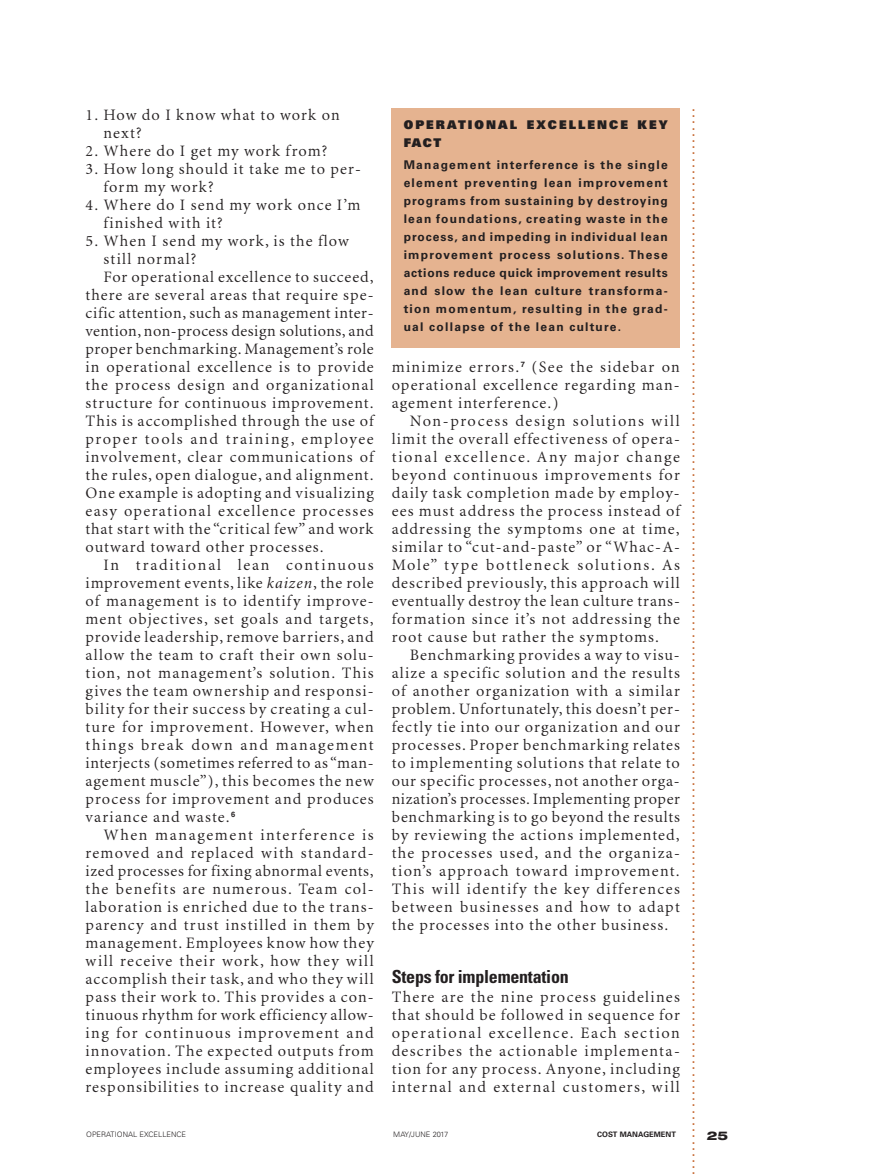
<style>
.page{position:relative;width:878px;height:1175px;background:#fff}
.page>*{position:absolute;margin:0;border:0;box-sizing:border-box;transform-origin:0 0}
.t1{font:700 condensed 18px "Univers";letter-spacing:-.015em;color:#231f20}
.t2{font:15.75px/18px "Minion MM 345 wt 600 wd 6 op";letter-spacing:.075em;color:#231f20}
.t3{font:15.75px "Minion MM 345 wt 600 wd 6 op";letter-spacing:.045em;color:#231f20}
.t4{font:15.75px "Minion MM 345 wt 600 wd 6 op";letter-spacing:.11em;color:#231f20}
.t5{font:15.75px "Minion MM 345 wt 600 wd 6 op";letter-spacing:.095em;color:#231f20}
.t6{font:15.75px "Minion MM 345 wt 600 wd 6 op";letter-spacing:.115em;color:#231f20}
.t7{font:15.75px "Minion MM 345 wt 600 wd 6 op";letter-spacing:.03em;color:#231f20}
.t8{font:15.75px "Minion MM 345 wt 600 wd 6 op";letter-spacing:.04em;color:#231f20}
.t9{font:15.75px "Minion MM 345 wt 600 wd 6 op";letter-spacing:.05em;color:#231f20}
.t10{font:15.75px "Minion MM 345 wt 600 wd 6 op";letter-spacing:.055em;color:#231f20}
.t11{font:15.75px "Minion MM 345 wt 600 wd 6 op";letter-spacing:.105em;color:#231f20}
.t12{font:15px "Helvetica";color:#c05a1e}
.t13{font:700 12px/18px "Univers";letter-spacing:.105em;color:#231f20;text-align:justify}
.t14{font:900 12px/18px "Univers";letter-spacing:.17em;color:#231f20}
.t15{font:800 expanded 12px "Helvetica Neue";color:#231f20}
.t16{font:300 7.5px "Univers";color:#231f20}
.t17{font:700 7.5px "Univers";color:#231f20}
.s1{font-family:"Minion MM It 367 wt 585 wd 11 op"}
</style>
<div class="page">
<div style="left:392px;top:108px;width:288px;height:239px;background:#e5b390"></div>
<p class="t2" style="left:104px;top:107px;width:237px;text-indent:-18px">1. How do I know what to work on next?</p>
<p class="t2" style="left:86px;top:143px;width:243px">2. Where do I get my work from?</p>
<p class="t2" style="left:104px;top:161px;width:259px;text-indent:-18px">3. How long should it take me to per&shy;form my work?</p>
<p class="t2" style="left:104px;top:197px;width:258px;text-indent:-18px">4. Where do I send my work once I’m finished with it?</p>
<p class="t2" style="left:86px;top:233px;width:265px">5. When I send my work, is the flow</p>
<p class="t2" style="left:104px;top:251px;width:94px">still normal?</p>
<p class="t2" style="left:104px;top:269px;width:271px">For operational excellence to succeed,</p>
<p class="t2" style="left:86px;top:287px;width:289px">there are several areas that require spe-</p>
<p class="t3" style="left:86px;top:307px;width:289px">cific attention, such as management inter-</p>
<p class="t7" style="left:86px;top:325px;width:289px">vention, non-process design solutions, and</p>
<p class="t3" style="left:86px;top:343px;width:289px">proper benchmarking. Management’s role</p>
<p class="t2" style="left:86px;top:359px;width:289px">in operational excellence is to provide</p>
<p class="t2" style="left:86px;top:377px;width:290px">the process design and organizational</p>
<p class="t2" style="left:86px;top:395px;width:289px">structure for continuous improvement.</p>
<p class="t2" style="left:86px;top:413px;width:289px">This is accomplished through the use of</p>
<p class="t4" style="left:86px;top:433px;width:290px">proper tools and training, employee</p>
<p class="t2" style="left:86px;top:449px;width:290px">involvement, clear communications of</p>
<p class="t2" style="left:86px;top:467px;width:289px">the rules, open dialogue, and alignment.</p>
<p class="t2" style="left:86px;top:485px;width:289px">One example is adopting and visualizing</p>
<p class="t2" style="left:86px;top:503px;width:290px">easy operational excellence processes</p>
<p class="t2" style="left:86px;top:521px;width:289px">that start with the “critical few” and work</p>
<p class="t2" style="left:86px;top:539px;width:240px">outward toward other processes.</p>
<p class="t6" style="left:104px;top:559px;width:271px">In traditional lean continuous</p>
<p class="t2" style="left:86px;top:575px;width:289px">improvement events, like <span class="s1">kaizen</span>, the role</p>
<p class="t2" style="left:86px;top:593px;width:289px">of management is to identify improve-</p>
<p class="t2" style="left:86px;top:611px;width:289px">ment objectives, set goals and targets,</p>
<p class="t2" style="left:86px;top:629px;width:289px">provide leadership, remove barriers, and</p>
<p class="t2" style="left:86px;top:647px;width:289px">allow the team to craft their own solu-</p>
<p class="t2" style="left:86px;top:665px;width:289px">tion, not management’s solution. This</p>
<p class="t2" style="left:86px;top:683px;width:290px">gives the team ownership and responsi-</p>
<p class="t2" style="left:86px;top:701px;width:289px">bility for their success by creating a cul-</p>
<p class="t2" style="left:86px;top:719px;width:289px">ture for improvement. However, when</p>
<p class="t4" style="left:86px;top:739px;width:289px">things break down and management</p>
<p class="t3" style="left:86px;top:757px;width:289px">interjects (sometimes referred to as “man-</p>
<p class="t2" style="left:86px;top:773px;width:289px">agement muscle”), this becomes the new</p>
<p class="t2" style="left:86px;top:791px;width:289px">process for improvement and produces</p>
<p class="t2" style="left:86px;top:809px;width:151px">variance and waste.<sup>6</sup></p>
<p class="t4" style="left:104px;top:829px;width:272px">When management interference is</p>
<p class="t2" style="left:85px;top:845px;width:289px">removed and replaced with standard-</p>
<p class="t9" style="left:85px;top:865px;width:289px">ized processes for fixing abnormal events,</p>
<p class="t2" style="left:85px;top:881px;width:289px">the benefits are numerous. Team col-</p>
<p class="t2" style="left:85px;top:899px;width:289px">laboration is enriched due to the trans-</p>
<p class="t2" style="left:85px;top:917px;width:289px">parency and trust instilled in them by</p>
<p class="t2" style="left:85px;top:935px;width:289px">management. Employees know how they</p>
<p class="t2" style="left:85px;top:953px;width:289px">will receive their work, how they will</p>
<p class="t2" style="left:85px;top:971px;width:289px">accomplish their task, and who they will</p>
<p class="t2" style="left:85px;top:989px;width:290px">pass their work to. This provides a con-</p>
<p class="t3" style="left:85px;top:1009px;width:290px">tinuous rhythm for work efficiency allow-</p>
<p class="t5" style="left:85px;top:1027px;width:289px">ing for continuous improvement and</p>
<p class="t2" style="left:85px;top:1043px;width:289px">innovation. The expected outputs from</p>
<p class="t2" style="left:85px;top:1061px;width:289px">employees include assuming additional</p>
<p class="t2" style="left:85px;top:1079px;width:289px">responsibilities to increase quality and</p>
<p class="t12" style="left:703px;top:108px;width:1069px;rotate:90deg">. . . . . . . . . . . . . . . . . . . . . . . . . . . . . . . . . . . . . . . . . . . . . . . . . . . . . . . . . . . . . . . . . . . . . . . . . . . . . . . . . . . . . . . . . . . . . . . . . . . . . . . . . . . . . . . . . . . . . . . . . . . . . . . . . . . . . . . . . . . . . . . . . . . . . . . . . . . . . . . . . . . . . . . . . . . . .</p>
<p class="t14" style="left:404px;top:116px;width:265px">OPERATIONAL EXCELLENCE KEY<br>FACT</p>
<p class="t13" style="left:404px;top:157px;width:265px">Management interference is the single element preventing lean improvement programs from sustaining by destroying lean foundations, creating waste in the process, and impeding in individual lean improvement process solutions. These actions reduce quick improvement results and slow the lean culture transforma&shy;tion momentum, resulting in the grad&shy;ual collapse of the lean culture.</p>
<p class="t2" style="left:392px;top:359px;width:289px">minimize errors.<sup>7</sup> (See the sidebar on</p>
<p class="t2" style="left:391px;top:377px;width:289px">operational excellence regarding man-</p>
<p class="t2" style="left:391px;top:395px;width:168px">agement interference.)</p>
<p class="t11" style="left:409px;top:415px;width:271px">Non-process design solutions will</p>
<p class="t2" style="left:391px;top:431px;width:290px">limit the overall effectiveness of opera-</p>
<p class="t4" style="left:391px;top:451px;width:289px">tional excellence. Any major change</p>
<p class="t2" style="left:391px;top:467px;width:290px">beyond continuous improvements for</p>
<p class="t2" style="left:391px;top:485px;width:289px">daily task completion made by employ-</p>
<p class="t2" style="left:391px;top:503px;width:290px">ees must address the process instead of</p>
<p class="t2" style="left:391px;top:521px;width:289px">addressing the symptoms one at time,</p>
<p class="t2" style="left:391px;top:539px;width:289px">similar to “cut-and-paste” or “Whac-A-</p>
<p class="t6" style="left:391px;top:559px;width:289px">Mole” type bottleneck solutions. As</p>
<p class="t2" style="left:391px;top:575px;width:289px">described previously, this approach will</p>
<p class="t2" style="left:391px;top:593px;width:289px">eventually destroy the lean culture trans-</p>
<p class="t2" style="left:391px;top:611px;width:289px">formation since it’s not addressing the</p>
<p class="t2" style="left:391px;top:629px;width:269px">root cause but rather the symptoms.</p>
<p class="t2" style="left:409px;top:647px;width:271px">Benchmarking provides a way to visu-</p>
<p class="t2" style="left:391px;top:665px;width:289px">alize a specific solution and the results</p>
<p class="t2" style="left:391px;top:683px;width:289px">of another organization with a similar</p>
<p class="t10" style="left:391px;top:703px;width:289px">problem. Unfortunately, this doesn’t per-</p>
<p class="t2" style="left:391px;top:719px;width:290px">fectly tie into our organization and our</p>
<p class="t2" style="left:391px;top:737px;width:290px">processes. Proper benchmarking relates</p>
<p class="t2" style="left:391px;top:755px;width:289px">to implementing solutions that relate to</p>
<p class="t2" style="left:391px;top:773px;width:289px">our specific processes, not another orga-</p>
<p class="t8" style="left:391px;top:793px;width:290px">nization’s processes. Implementing proper</p>
<p class="t2" style="left:391px;top:809px;width:289px">benchmarking is to go beyond the results</p>
<p class="t2" style="left:391px;top:827px;width:289px">by reviewing the actions implemented,</p>
<p class="t2" style="left:391px;top:845px;width:290px">the processes used, and the organiza-</p>
<p class="t2" style="left:391px;top:863px;width:289px">tion’s approach toward improvement.</p>
<p class="t5" style="left:391px;top:883px;width:289px">This will identify the key differences</p>
<p class="t2" style="left:391px;top:899px;width:289px">between businesses and how to adapt</p>
<p class="t2" style="left:391px;top:917px;width:278px">the processes into the other business.</p>
<p class="t1" style="left:392px;top:970px;width:178px">Steps for implementation</p>
<p class="t2" style="left:392px;top:989px;width:290px;text-align:justify">There are the nine process guidelines that should be followed in sequence for operational excellence. Each section describes the actionable implementa&shy;tion for any process. Anyone, including internal and external customers, will</p>
<p class="t16" style="left:86px;top:1131px;width:101px">OPERATIONAL EXCELLENCE</p>
<p class="t16" style="left:393px;top:1131px;width:57px">MAY/JUNE 2017</p>
<p class="t17" style="left:597px;top:1131px;width:80px">COST MANAGEMENT</p>
<p class="t15" style="left:706px;top:1131px;width:23px">25</p>
</div>
